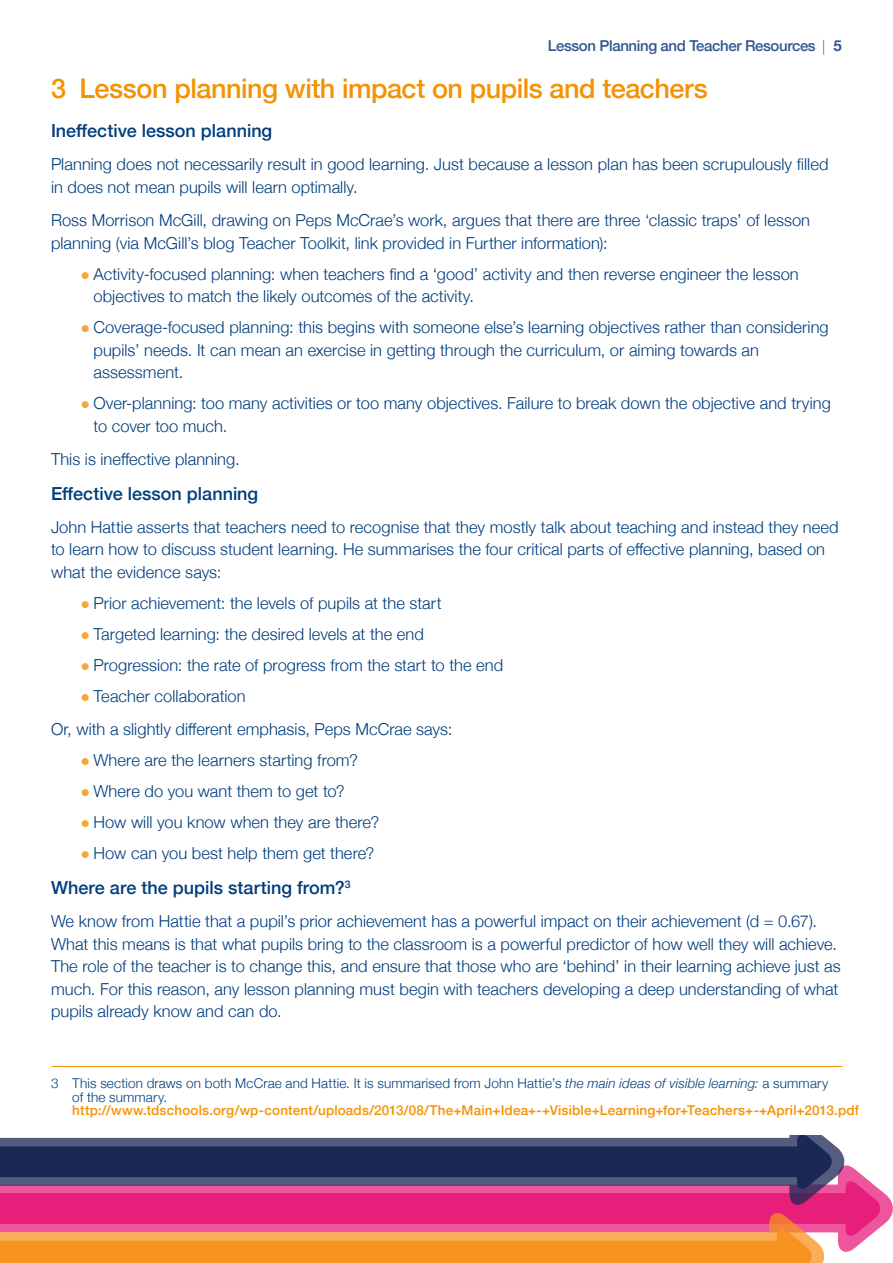
<style>
.page{position:relative;width:893px;height:1263px;background:#fff}
.page>*{position:absolute;margin:0;border:0;box-sizing:border-box;transform-origin:0 0}
.main_header{font:500 27px "Helvetica Neue";letter-spacing:-.015em;color:#f39204}
.sub_heading{font:500 18px "Helvetica Neue";color:#013d7d}
.main_text_NO_INDENT{font:300 16.5px/22.5px "Helvetica Neue";letter-spacing:.005em;color:#013d7d}
.t1{font:500 15px "Helvetica Neue";letter-spacing:-.025em;color:#305691}
.footnote{font:500 13.5px/13.5px "Helvetica Neue";letter-spacing:.01em;color:#f39204}
.s1{font-family:"Myriad Pro";font-weight:300}
.s2{font-weight:700}
.s3{color:#f5a836}
.s4{font-weight:300;color:#013d7d}
.s5{font-weight:300;font-style:italic;color:#013d7d}
</style>
<div class="page">
<svg style="left:0;top:1135px;width:882px;height:128px;background:#aa556b"></svg>
<hr style="left:52px;top:1066px;width:790px;height:1px;background:#f39204">
<p class="t1" style="left:548px;top:33px;width:295px">Lesson Planning and Teacher Resources <span class="s1">|</span> <span class="s2">5</span></p>
<p class="main_header" style="left:51px;top:67px;width:658px">3 Lesson planning with impact on pupils and teachers</p>
<p class="sub_heading" style="left:51px;top:116px;width:223px">Ineffective lesson planning</p>
<p class="main_text_NO_INDENT" style="left:51px;top:152px;width:779px">Planning does not necessarily result in good learning. Just because a lesson plan has been scrupulously filled in does not mean pupils will learn optimally.</p>
<p class="main_text_NO_INDENT" style="left:51px;top:208px;width:761px">Ross Morrison McGill, drawing on Peps McCrae’s work, argues that there are three ‘classic traps’ of lesson planning (via McGill’s blog Teacher Toolkit, link provided in Further information):</p>
<p class="main_text_NO_INDENT" style="left:94px;top:261px;width:707px;text-indent:-13px"><span class="s3">●</span> Activity-focused planning: when teachers find a ‘good’ activity and then reverse engineer the lesson objectives to match the likely outcomes of the activity.</p>
<p class="main_text_NO_INDENT" style="left:94px;top:315px;width:737px;text-indent:-13px"><span class="s3">●</span> Coverage-focused planning: this begins with someone else’s learning objectives rather than considering pupils’ needs. It can mean an exercise in getting through the curriculum, or aiming towards an assessment.</p>
<p class="main_text_NO_INDENT" style="left:94px;top:391px;width:739px;text-indent:-13px"><span class="s3">●</span> Over-planning: too many activities or too many objectives. Failure to break down the objective and trying to cover too much.</p>
<p class="main_text_NO_INDENT" style="left:51px;top:447px;width:190px">This is ineffective planning.</p>
<p class="sub_heading" style="left:51px;top:479px;width:209px">Effective lesson planning</p>
<p class="main_text_NO_INDENT" style="left:51px;top:515px;width:789px">John Hattie asserts that teachers need to recognise that they mostly talk about teaching and instead they need to learn how to discuss student learning. He summarises the four critical parts of effective planning, based on what the evidence says:</p>
<p class="main_text_NO_INDENT" style="left:81px;top:591px;width:362px"><span class="s3">●</span> Prior achievement: the levels of pupils at the start</p>
<p class="main_text_NO_INDENT" style="left:81px;top:622px;width:345px"><span class="s3">●</span> Targeted learning: the desired levels at the end</p>
<p class="main_text_NO_INDENT" style="left:81px;top:653px;width:424px"><span class="s3">●</span> Progression: the rate of progress from the start to the end</p>
<p class="main_text_NO_INDENT" style="left:81px;top:684px;width:166px"><span class="s3">●</span> Teacher collaboration</p>
<p class="main_text_NO_INDENT" style="left:51px;top:717px;width:403px">Or, with a slightly different emphasis, Peps McCrae says:</p>
<p class="main_text_NO_INDENT" style="left:81px;top:748px;width:279px"><span class="s3">●</span> Where are the learners starting from?</p>
<p class="main_text_NO_INDENT" style="left:81px;top:779px;width:265px"><span class="s3">●</span> Where do you want them to get to?</p>
<p class="main_text_NO_INDENT" style="left:81px;top:810px;width:300px"><span class="s3">●</span> How will you know when they are there?</p>
<p class="main_text_NO_INDENT" style="left:81px;top:841px;width:295px"><span class="s3">●</span> How can you best help them get there?</p>
<p class="sub_heading" style="left:51px;top:873px;width:301px">Where are the pupils starting from?<sup>3</sup></p>
<p class="main_text_NO_INDENT" style="left:51px;top:909px;width:791px">We know from Hattie that a pupil’s prior achievement has a powerful impact on their achievement (d = 0.67).<br>What this means is that what pupils bring to the classroom is a powerful predictor of how well they will achieve.<br>The role of the teacher is to change this, and ensure that those who are ‘behind’ in their learning achieve just as much. For this reason, any lesson planning must begin with teachers developing a deep understanding of what pupils already know and can do.</p>
<p class="footnote" style="left:72px;top:1076px;width:788px;text-indent:-21px"><span class="s4">3 This section draws on both McCrae and Hattie. It is summarised from John Hattie’s</span> <span class="s5">the main ideas of visible learning:</span> <span class="s4">a summary<br>of the summary. </span>http://www.tdschools.org/wp-content/uploads/2013/08/The+Main+Idea+-+Visible+Learning+for+Teachers+-+April+2013.pdf</p>
</div>
